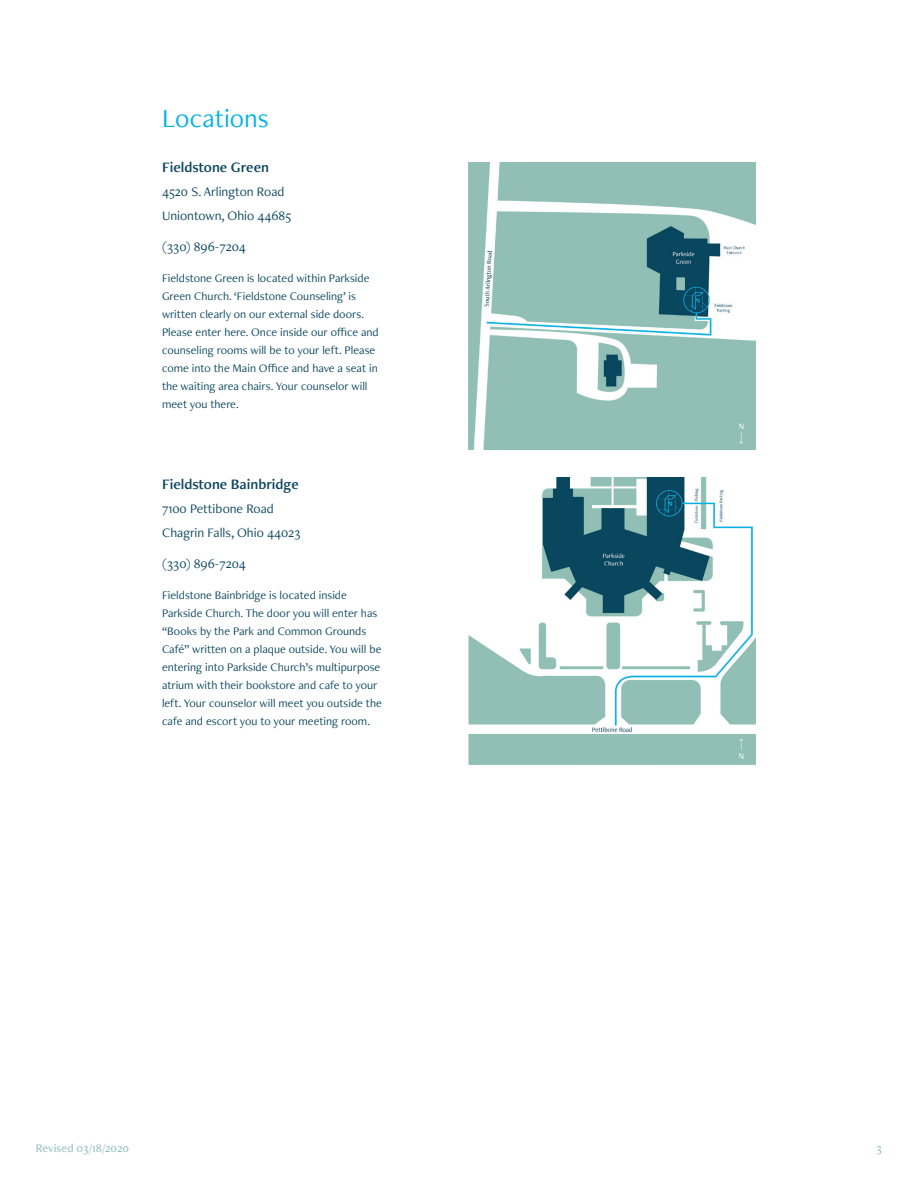
<style>
.page{position:relative;width:918px;height:1188px;background:#fff}
.page>*{position:absolute;margin:0;border:0;box-sizing:border-box;transform-origin:0 0}
.t1{font:27px "Freight Neo Pro";color:#00b3e7}
.Subhead{font:15px "Freight Neo Pro Semi";color:#09465f}
.Body_Copy{font:13.5px/24px "Freight Neo Pro";color:#09465f}
.t2{font:12px/18px "Freight Neo Pro";color:#09465f}
.t3{font:500 12px "Freight Neo Pro";color:#91c1b6}
</style>
<div class="page">
<img style="left:468px;top:162px;width:288px;height:288px">
<img style="left:468px;top:477px;width:288px;height:288px">
<p class="t1" style="left:162px;top:100px;width:108px">Locations</p>
<p class="Subhead" style="left:162px;top:157px;width:109px">Fieldstone Green</p>
<p class="Body_Copy" style="left:162px;top:179px;width:131px">4520 S. Arlington Road<br>Uniontown, Ohio 44685</p>
<p class="Body_Copy" style="left:162px;top:234px;width:85px">(330) 896-7204</p>
<p class="t2" style="left:162px;top:269px;width:218px">Fieldstone Green is located within Parkside Green Church. ‘Fieldstone Counseling’ is written clearly on our external side doors.<br>Please enter here. Once inside our office and counseling rooms will be to your left. Please come into the Main Office and have a seat in the waiting area chairs. Your counselor will meet you there.</p>
<p class="Subhead" style="left:162px;top:474px;width:138px">Fieldstone Bainbridge</p>
<p class="Body_Copy" style="left:162px;top:496px;width:140px">7100 Pettibone Road<br>Chagrin Falls, Ohio 44023</p>
<p class="Body_Copy" style="left:162px;top:551px;width:85px">(330) 896-7204</p>
<p class="t2" style="left:162px;top:586px;width:221px">Fieldstone Bainbridge is located inside Parkside Church. The door you will enter has “Books by the Park and Common Grounds Café” written on a plaque outside. You will be entering into Parkside Church’s multipurpose atrium with their bookstore and cafe to your left. Your counselor will meet you outside the cafe and escort you to your meeting room.</p>
<p class="t3" style="left:36px;top:1140px;width:95px">Revised 03/18/2020</p>
<p class="t3" style="left:877px;top:1140px;width:7px">3</p>
</div>
